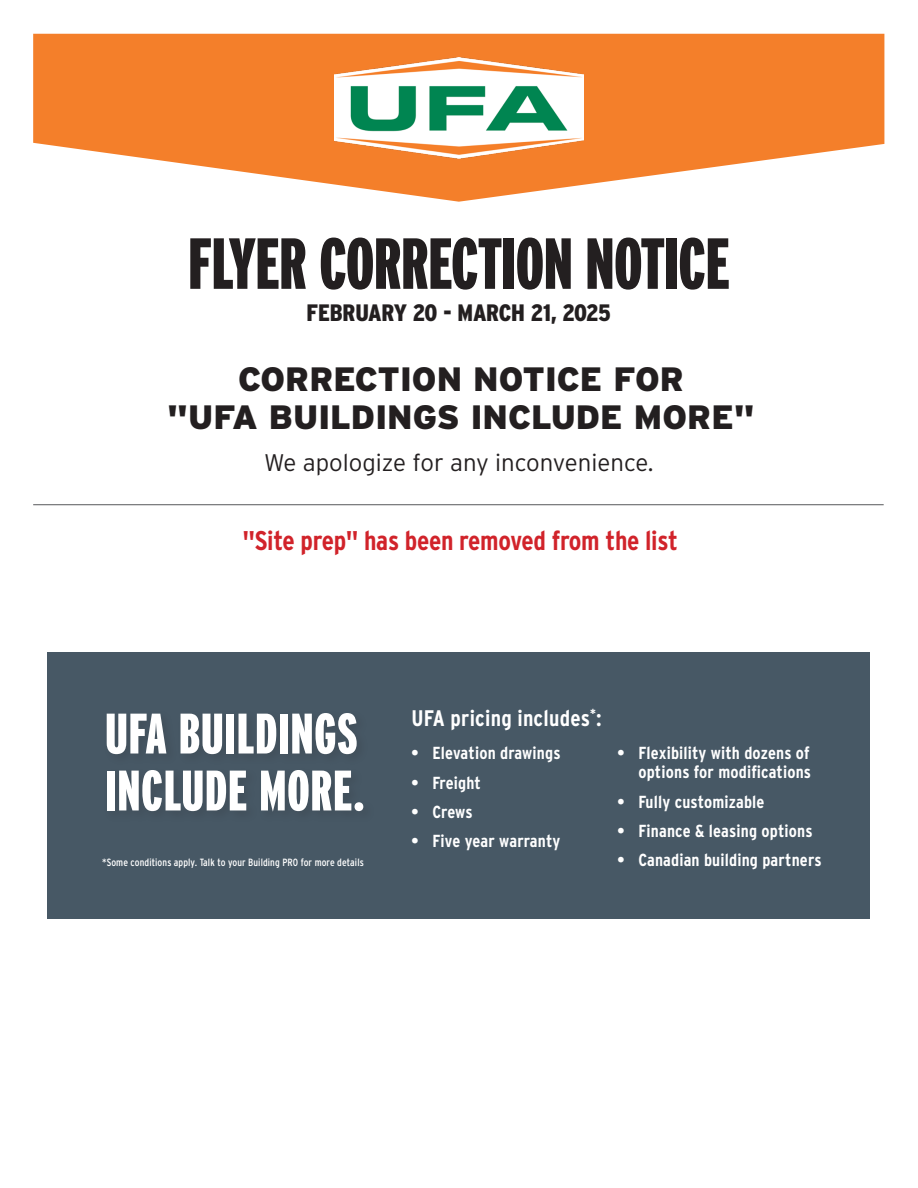
<style>
.page{position:relative;width:918px;height:1188px;background:#fff}
.page>*{position:absolute;margin:0;border:0;box-sizing:border-box;transform-origin:0 0}
.t1{font:900 extra-condensed 72.15px "Interstate";letter-spacing:-.01em;color:#231f20}
.t2{font:900 extra-condensed 57px/57px "Interstate";letter-spacing:.01em;color:#fff}
.t3{font:900 33.75px/37.2px "Interstate";color:#231f20;text-align:center}
.t4{font:700 condensed 27px "Interstate";letter-spacing:-.01em;color:#d1232a}
.t5{font:300 24px "Interstate";color:#231f20}
.t6{font:900 condensed 23.7px "Interstate";letter-spacing:-.01em;color:#231f20}
.t7{font:700 condensed 22.5px "Interstate";letter-spacing:.01em;color:#fff}
.t8{font:700 condensed 17.4px/19px "Interstate";letter-spacing:.01em;color:#fff;text-align:right}
.t9{font:condensed 10.5px "Interstate";letter-spacing:.01em;color:#fff}
</style>
<div class="page">
<hr style="left:33px;top:504px;width:851px;height:1px;background:#57585a">
<div style="left:48px;top:652px;width:822px;height:267px;background:#475865"></div>
<div style="left:103px;top:709px;width:273px;height:115px;background:#445360"></div>
<svg style="left:33px;top:34px;width:851px;height:168px;fill:#f47f2a"></svg>
<img style="left:335px;top:57px;width:248px;height:101px">
<p class="t1" style="left:188px;top:224px;width:544px">FLYER CORRECTION NOTICE</p>
<p class="t6" style="left:307px;top:299px;width:306px">FEBRUARY 20 - MARCH 21, 2025</p>
<p class="t3" style="left:167px;top:361px;width:589px">CORRECTION NOTICE FOR<br>"UFA BUILDINGS INCLUDE MORE"</p>
<p class="t5" style="left:264px;top:449px;width:391px">We apologize for any inconvenience.</p>
<p class="t4" style="left:242px;top:525px;width:437px">"Site prep" has been removed from the list</p>
<p class="t2" style="left:105px;top:705px;width:261px">UFA BUILDINGS<br>INCLUDE MORE.</p>
<p class="t9" style="left:102px;top:856px;width:263px">*Some conditions apply. Talk to your Building PRO for more details</p>
<p class="t7" style="left:411px;top:705px;width:192px">UFA pricing includes<sup>*</sup>:</p>
<p class="t8" style="left:411px;top:744px;width:151px">• Elevation drawings</p>
<p class="t8" style="left:411px;top:773px;width:71px">• Freight</p>
<p class="t8" style="left:411px;top:802px;width:63px">• Crews</p>
<p class="t8" style="left:411px;top:831px;width:150px">• Five year warranty</p>
<p class="t8" style="left:617px;top:744px;width:195px">• Flexibility with dozens of options for modifications</p>
<p class="t8" style="left:617px;top:792px;width:149px">• Fully customizable</p>
<p class="t8" style="left:617px;top:821px;width:197px">• Finance &amp; leasing options</p>
<p class="t8" style="left:617px;top:850px;width:206px">• Canadian building partners</p>
</div>
